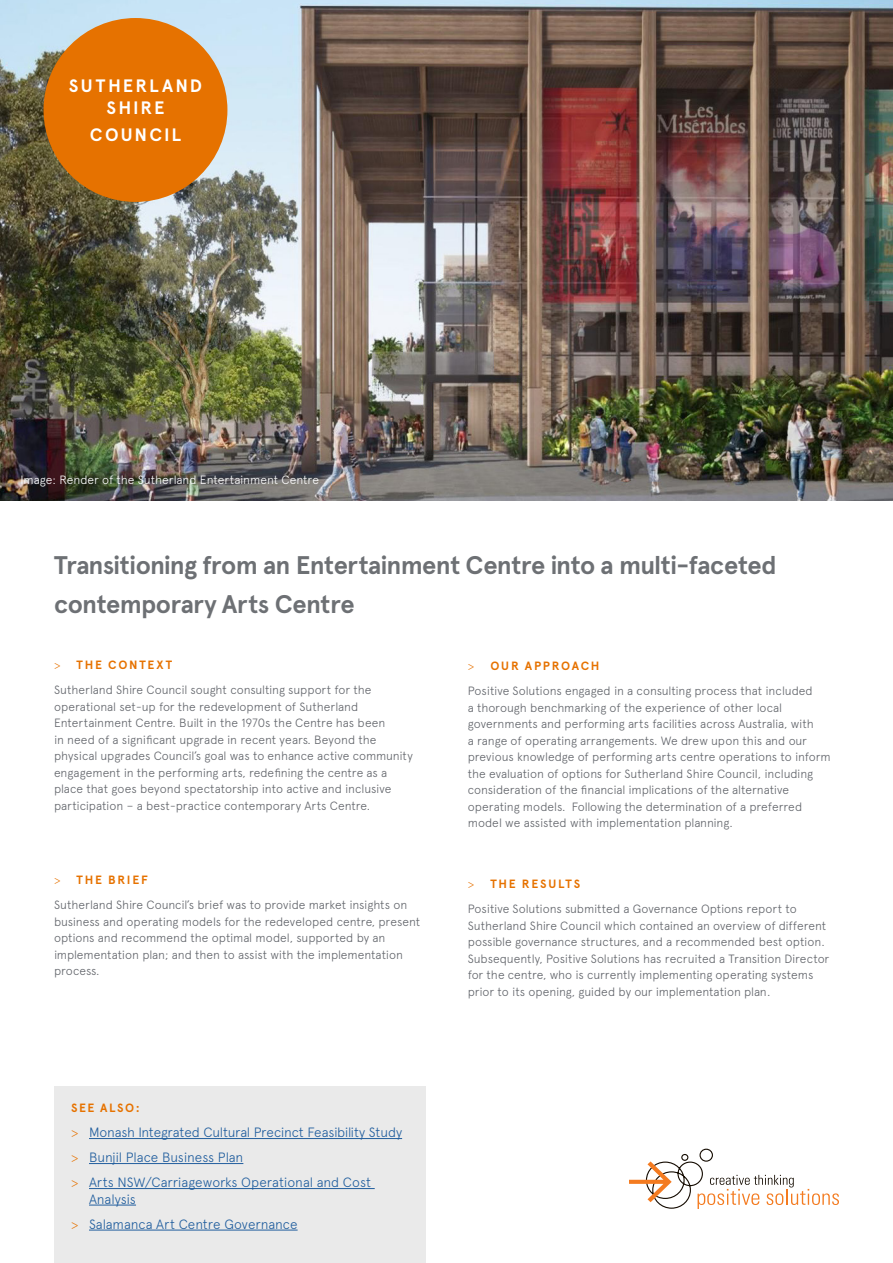
<style>
.page{position:relative;width:893px;height:1263px;background:#fff}
.page>*{position:absolute;margin:0;border:0;box-sizing:border-box;transform-origin:0 0}
.t1{font:700 25.5px/39.6px "Apercu";letter-spacing:-.02em;color:#6d7074}
.t2{font:700 18px/22.5px "Apercu";letter-spacing:.12em;color:#fff;text-align:center}
.t3{font:300 13.5px/25px "Apercu";letter-spacing:-.01em;color:#215e9e}
.t4{font:300 12px/16.5px "Apercu";letter-spacing:-.005em;color:#61646a}
.t5{font:300 12px "Apercu";color:#fff}
.t6{font:700 12px "Apercu";letter-spacing:.125em;color:#e67200}
.s1{font-family:"Minion Pro";font-weight:400;color:#e67200}
.s2{font-weight:700;color:#e67200}
</style>
<div class="page">
<img style="left:0;top:0;width:892px;height:501px">
<div style="left:44px;top:18px;width:183px;height:184px;background:#e67200;border-radius:50%"></div>
<svg style="left:629px;top:1148px;width:210px;height:61px"></svg>
<div style="left:54px;top:1087px;width:371px;height:176px;background:#eaeaea"></div>
<hr style="left:89px;top:1138px;width:313px;height:1px;background:#215e9e">
<hr style="left:89px;top:1163px;width:154px;height:1px;background:#215e9e">
<hr style="left:89px;top:1188px;width:286px;height:1px;background:#215e9e">
<hr style="left:89px;top:1205px;width:47px;height:1px;background:#215e9e">
<hr style="left:89px;top:1230px;width:209px;height:1px;background:#215e9e">
<h2 class="t2" style="left:69px;top:74px;width:135px">SUTHERLAND<br>SHIRE</h2>
<h2 class="t2" style="left:90px;top:124px;width:93px">COUNCIL</h2>
<p class="t5" style="left:20px;top:473px;width:300px">Image: Render of the Sutherland Entertainment Centre</p>
<h1 class="t1" style="left:54px;top:545px;width:724px">Transitioning from an Entertainment Centre into a multi-faceted contemporary Arts Centre</h1>
<p class="t4" style="left:54px;top:652px;width:319px;line-height:25px"><span class="s1">&gt;</span> <span class="s2">THE CONTEXT<br></span>Sutherland Shire Council sought consulting support for the</p>
<p class="t4" style="left:54px;top:698px;width:360px">operational set-up for the redevelopment of Sutherland Entertainment Centre. Built in the 1970s the Centre has been<br>in need of a significant upgrade in recent years. Beyond the physical upgrades Council’s goal was to enhance active community engagement in the performing arts, redefining the centre as a place that goes beyond spectatorship into active and inclusive participation – a best-practice contemporary Arts Centre.</p>
<p class="t4" style="left:54px;top:867px;width:355px;line-height:25px"><span class="s1">&gt;</span> <span class="s2">THE BRIEF<br></span>Sutherland Shire Council’s brief was to provide market insights on</p>
<p class="t4" style="left:54px;top:913px;width:368px">business and operating models for the redeveloped centre, present options and recommend the optimal model, supported by an implementation plan; and then to assist with the implementation process.</p>
<p class="t6" style="left:71px;top:1101px;width:70px">SEE ALSO:</p>
<p class="t3" style="left:71px;top:1120px;width:333px"><span class="s1">&gt;</span> Monash Integrated Cultural Precinct Feasibility Study <span class="s1">&gt;</span> Bunjil Place Business Plan<br><span class="s1">&gt;</span> Arts NSW/Carriageworks Operational and Cost</p>
<p class="t3" style="left:71px;top:1186px;width:228px;text-indent:18px">Analysis<br><span class="s1">&gt;</span> Salamanca Art Centre Governance</p>
<p class="t4" style="left:468px;top:653px;width:346px;line-height:25px"><span class="s1">&gt;</span> <span class="s2">OUR APPROACH<br></span>Positive Solutions engaged in a consulting process that included</p>
<p class="t4" style="left:468px;top:699px;width:364px">a thorough benchmarking of the experience of other local governments and performing arts facilities across Australia, with<br>a range of operating arrangements. We drew upon this and our previous knowledge of performing arts centre operations to inform the evaluation of options for Sutherland Shire Council, including consideration of the financial implications of the alternative operating models. Following the determination of a preferred model we assisted with implementation planning.</p>
<p class="t4" style="left:468px;top:871px;width:330px;line-height:25px"><span class="s1">&gt;</span> <span class="s2">THE RESULTS<br></span>Positive Solutions submitted a Governance Options report to</p>
<p class="t4" style="left:468px;top:917px;width:363px">Sutherland Shire Council which contained an overview of different possible governance structures, and a recommended best option.<br>Subsequently, Positive Solutions has recruited a Transition Director for the centre, who is currently implementing operating systems prior to its opening, guided by our implementation plan.</p>
</div>
